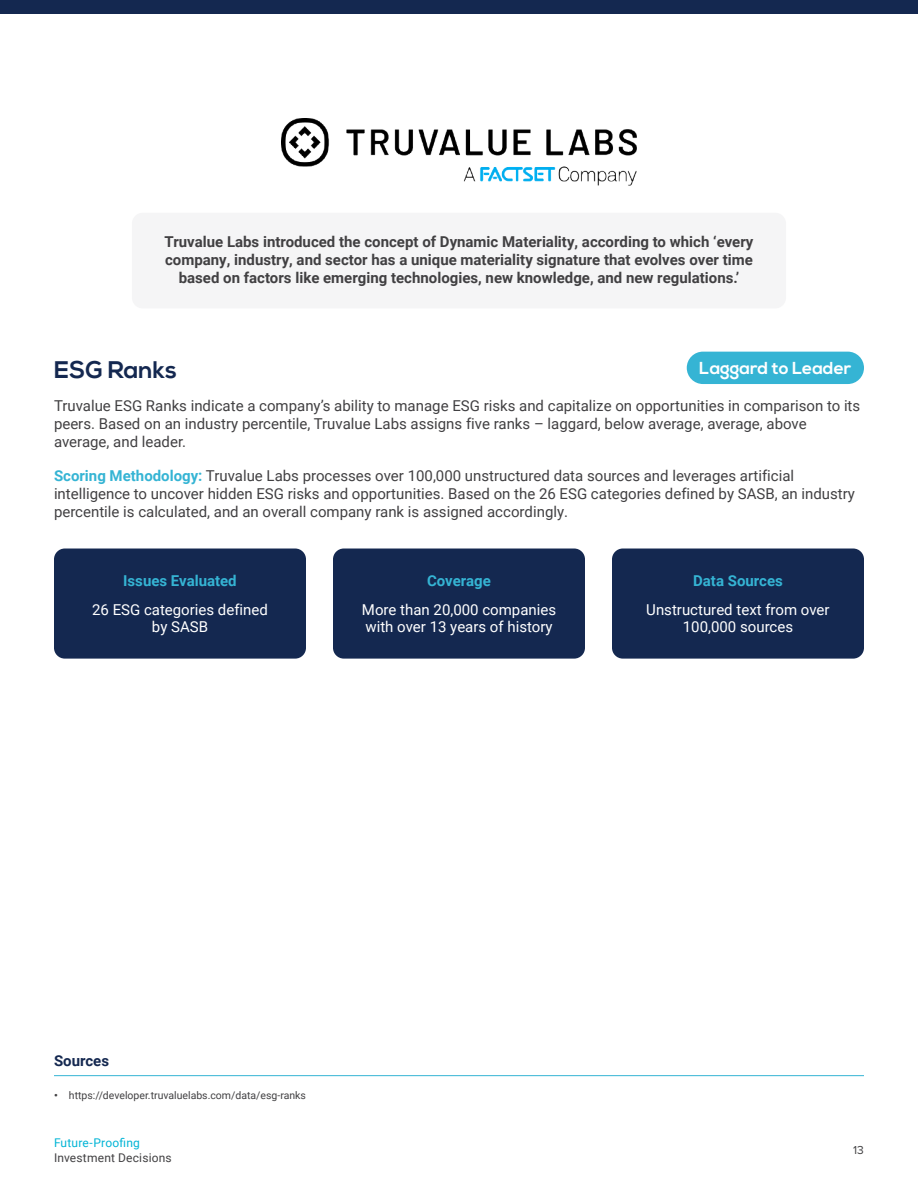
<style>
.page{position:relative;width:918px;height:1188px;background:#fff}
.page>*{position:absolute;margin:0;border:0;box-sizing:border-box;transform-origin:0 0}
.t1{font:700 24px "Nexa";color:#142850}
.t2{font:700 17.4px "Nexa";color:#fff}
.t3{font:15px/18px "Roboto";color:#414042}
.t4{font:700 15px/18px "Roboto";color:#414042;text-align:center}
.t5{font:15px/17.2px "Roboto";color:#fff;text-align:center}
.t6{font:700 15px "Roboto";color:#35b4d4}
.t7{font:700 15px "Roboto";color:#142850}
.t8{font:12px "Roboto";letter-spacing:.015em;color:#414042}
.t9{font:12px "Roboto";letter-spacing:.015em;color:#00b4d5}
.t10{font:12px "Proxima Nova";color:#414042}
.t11{font:10.5px "Roboto";color:#414042}
.s1{font-weight:700;color:#35b4d4}
.s2{font-weight:700}
</style>
<div class="page">
<div style="left:0;top:0;width:918px;height:13px;background:#142850"></div>
<div style="left:132px;top:213px;width:654px;height:95px;background:#f5f5f6;border-radius:11px"></div>
<div style="left:54px;top:549px;width:252px;height:110px;background:#142850;border-radius:11px"></div>
<div style="left:333px;top:549px;width:252px;height:110px;background:#142850;border-radius:11px"></div>
<div style="left:612px;top:549px;width:252px;height:110px;background:#142850;border-radius:11px"></div>
<div style="left:687px;top:352px;width:177px;height:32px;background:#35b4d4;border-radius:16px"></div>
<img style="left:282px;top:118px;width:354px;height:67px">
<hr style="left:54px;top:1075px;width:810px;height:1px;background:#35b4d4">
<p class="t4" style="left:165px;top:232px;width:590px">Truvalue Labs introduced the concept of Dynamic Materiality, according to which ‘every company, industry, and sector has a unique materiality signature that evolves over time based on factors like emerging technologies, new knowledge, and new regulations.’</p>
<h1 class="t1" style="left:54px;top:356px;width:124px">ESG Ranks</h1>
<p class="t3" style="left:54px;top:396px;width:808px">Truvalue ESG Ranks indicate a company’s ability to manage ESG risks and capitalize on opportunities in comparison to its peers. Based on an industry percentile, Truvalue Labs assigns five ranks – laggard, below average, average, above average, and leader.</p>
<p class="t3" style="left:54px;top:467px;width:803px"><span class="s1">Scoring Methodology:</span> Truvalue Labs processes over 100,000 unstructured data sources and leverages artificial intelligence to uncover hidden ESG risks and opportunities. Based on the 26 ESG categories defined by SASB, an industry percentile is calculated, and an overall company rank is assigned accordingly.</p>
<p class="t2" style="left:699px;top:358px;width:154px">Laggard to Leader</p>
<p class="t6" style="left:123px;top:570px;width:115px">Issues Evaluated</p>
<p class="t5" style="left:92px;top:600px;width:177px">26 ESG categories defined by SASB</p>
<p class="t6" style="left:427px;top:570px;width:65px">Coverage</p>
<p class="t5" style="left:362px;top:600px;width:196px;text-align:left">More than 20,000 companies with over 13 years of history</p>
<p class="t6" style="left:693px;top:570px;width:91px">Data Sources</p>
<p class="t5" style="left:646px;top:600px;width:185px">Unstructured text from over<br>100,000 sources</p>
<p class="t7" style="left:54px;top:1050px;width:57px">Sources</p>
<p class="t11" style="left:54px;top:1088px;width:253px"><span class="s2">•</span> https://developer.truvaluelabs.com/data/esg-ranks</p>
<p class="t9" style="left:54px;top:1135px;width:88px">Future-Proofing</p>
<p class="t8" style="left:54px;top:1149px;width:119px">Investment Decisions</p>
<p class="t10" style="left:853px;top:1141px;width:12px">13</p>
</div>
